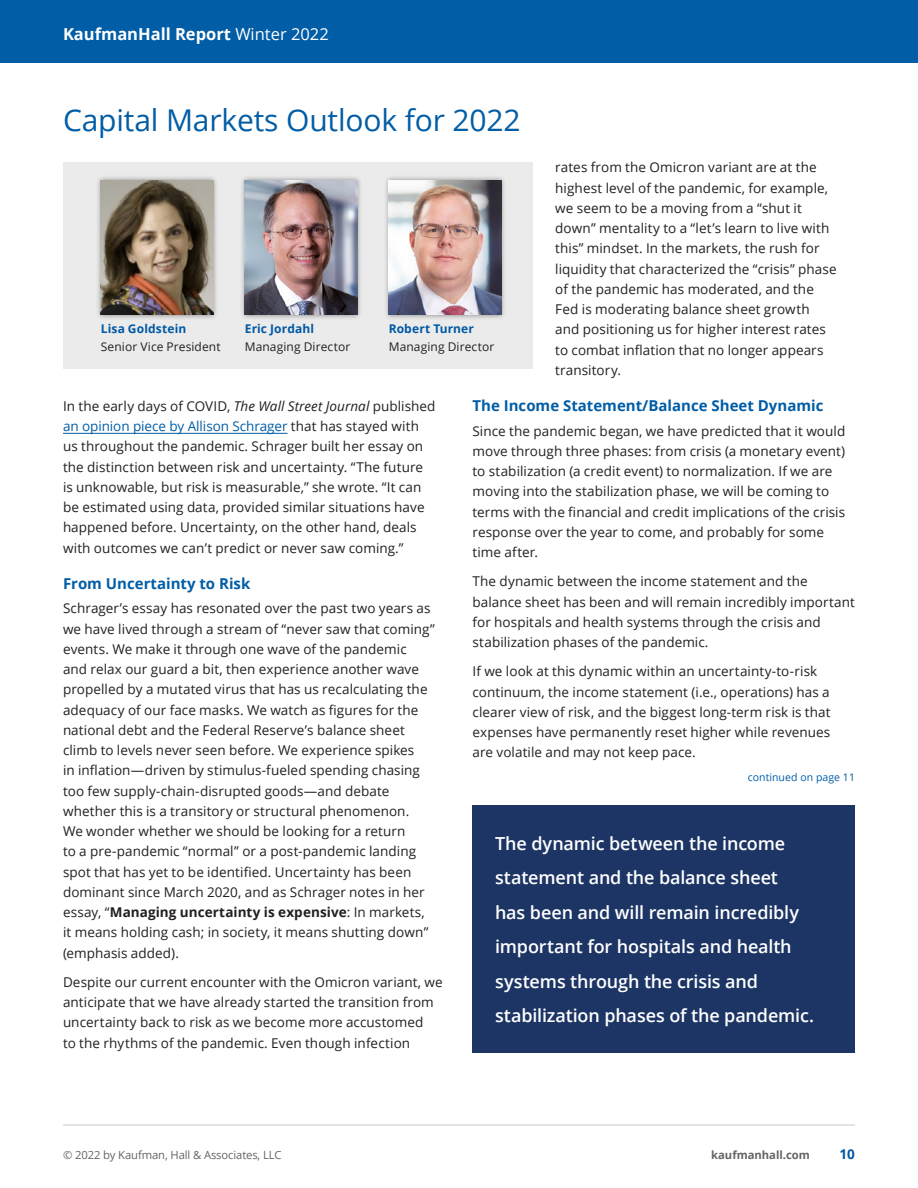
<style>
.page{position:relative;width:918px;height:1188px;background:#fff}
.page>*{position:absolute;margin:0;border:0;box-sizing:border-box;transform-origin:0 0}
.t1{font:30px "Open Sans";letter-spacing:-.005em;color:#005da6}
.t2{font:600 18px/34.5px "Open Sans";letter-spacing:-.005em;color:#fff}
.t3{font:700 16.5px "Open Sans";color:#fff}
.t4{font:700 15px "Open Sans";color:#005da6}
.t5{font:13.5px/20.2px "Open Sans";letter-spacing:.005em;color:#231f20}
.t6{font:700 13.5px "Open Sans";color:#0058a4}
.t7{font:12px "Open Sans";letter-spacing:.01em;color:#231f20}
.t8{font:700 12px "Open Sans";letter-spacing:.01em;color:#0058a4}
.t9{font:11.25px "Open Sans";letter-spacing:-.01em;color:#636466}
.t10{font:700 11.25px "Open Sans";color:#636466}
.t11{font:10.5px "Open Sans";letter-spacing:.005em;color:#005da6}
.s1{font-weight:400}
.s2{font-style:italic}
.s3{color:#005da6}
.s4{font-weight:700}
</style>
<div class="page">
<div style="left:0;top:0;width:918px;height:63px;background:#005da6"></div>
<hr style="left:63px;top:1125px;width:792px;height:1px;background:#c9cacc">
<hr style="left:63px;top:433px;width:225px;height:1px;background:#005da6">
<div style="left:63px;top:162px;width:470px;height:207px;background:#ebebec"></div>
<div style="left:239px;top:175px;width:124px;height:145px;background:#231f20;opacity:.45"></div>
<img style="left:245px;top:180px;width:112px;height:135px">
<div style="left:95px;top:175px;width:124px;height:145px;background:#231f20;opacity:.45"></div>
<img style="left:101px;top:180px;width:112px;height:135px">
<div style="left:383px;top:175px;width:124px;height:145px;background:#231f20;opacity:.45"></div>
<img style="left:389px;top:180px;width:112px;height:135px">
<div style="left:472px;top:806px;width:383px;height:247px;background:#1c3564"></div>
<p class="t3" style="left:63px;top:22px;width:267px">KaufmanHall Report <span class="s1">Winter 2022</span></p>
<h1 class="t1" style="left:63px;top:100px;width:459px">Capital Markets Outlook for 2022</h1>
<p class="t5" style="left:555px;top:157px;width:283px">rates from the Omicron variant are at the highest level of the pandemic, for example, we seem to be a moving from a “shut it down” mentality to a “let’s learn to live with this” mindset. In the markets, the rush for liquidity that characterized the “crisis” phase of the pandemic has moderated, and the Fed is moderating balance sheet growth and positioning us for higher interest rates to combat inflation that no longer appears transitory.</p>
<p class="t4" style="left:472px;top:395px;width:352px">The Income Statement/Balance Sheet Dynamic</p>
<p class="t5" style="left:472px;top:420px;width:374px">Since the pandemic began, we have predicted that it would move through three phases: from crisis (a monetary event) to stabilization (a credit event) to normalization. If we are moving into the stabilization phase, we will be coming to terms with the financial and credit implications of the crisis response over the year to come, and probably for some time after.</p>
<p class="t5" style="left:472px;top:571px;width:384px">The dynamic between the income statement and the balance sheet has been and will remain incredibly important for hospitals and health systems through the crisis and stabilization phases of the pandemic.</p>
<p class="t5" style="left:472px;top:661px;width:360px">If we look at this dynamic within an uncertainty-to-risk continuum, the income statement (i.e., operations) has a clearer view of risk, and the biggest long-term risk is that expenses have permanently reset higher while revenues are volatile and may not keep pace.</p>
<p class="t8" style="left:101px;top:320px;width:87px">Lisa Goldstein</p>
<p class="t7" style="left:101px;top:339px;width:121px">Senior Vice President</p>
<p class="t8" style="left:245px;top:320px;width:71px">Eric Jordahl</p>
<p class="t7" style="left:245px;top:339px;width:107px">Managing Director</p>
<p class="t8" style="left:389px;top:320px;width:87px">Robert Turner</p>
<p class="t7" style="left:389px;top:339px;width:107px">Managing Director</p>
<p class="t5" style="left:63px;top:395px;width:374px">In the early days of COVID, <span class="s2">The Wall Street Journal</span> published <span class="s3">an opinion piece by Allison Schrager</span> that has stayed with us throughout the pandemic. Schrager built her essay on the distinction between risk and uncertainty. “The future is unknowable, but risk is measurable,” she wrote. “It can be estimated using data, provided similar situations have happened before. Uncertainty, on the other hand, deals with outcomes we can’t predict or never saw coming.”</p>
<p class="t4" style="left:63px;top:573px;width:189px">From Uncertainty to Risk</p>
<p class="t5" style="left:63px;top:598px;width:373px">Schrager’s essay has resonated over the past two years as we have lived through a stream of “never saw that coming” events. We make it through one wave of the pandemic<br>and relax our guard a bit, then experience another wave propelled by a mutated virus that has us recalculating the adequacy of our face masks. We watch as figures for the national debt and the Federal Reserve’s balance sheet climb to levels never seen before. We experience spikes<br>in inflation—driven by stimulus-fueled spending chasing too few supply-chain-disrupted goods—and debate whether this is a transitory or structural phenomenon.<br>We wonder whether we should be looking for a return<br>to a pre-pandemic “normal” or a post-pandemic landing spot that has yet to be identified. Uncertainty has been dominant since March 2020, and as Schrager notes in her essay, “<span class="s4">Managing uncertainty is expensive</span>: In markets, it means holding cash; in society, it means shutting down” (emphasis added).</p>
<p class="t5" style="left:63px;top:971px;width:381px">Despite our current encounter with the Omicron variant, we anticipate that we have already started the transition from uncertainty back to risk as we become more accustomed<br>to the rhythms of the pandemic. Even though infection</p>
<p class="t11" style="left:748px;top:770px;width:109px">continued on page 11</p>
<h2 class="t2" style="left:495px;top:826px;width:321px">The dynamic between the income statement and the balance sheet<br>has been and will remain incredibly important for hospitals and health systems through the crisis and stabilization phases of the pandemic.</h2>
<p class="t9" style="left:63px;top:1147px;width:220px">© 2022 by Kaufman, Hall &amp; Associates, LLC</p>
<p class="t10" style="left:711px;top:1147px;width:100px">kaufmanhall.com</p>
<p class="t6" style="left:840px;top:1144px;width:17px">10</p>
</div>
